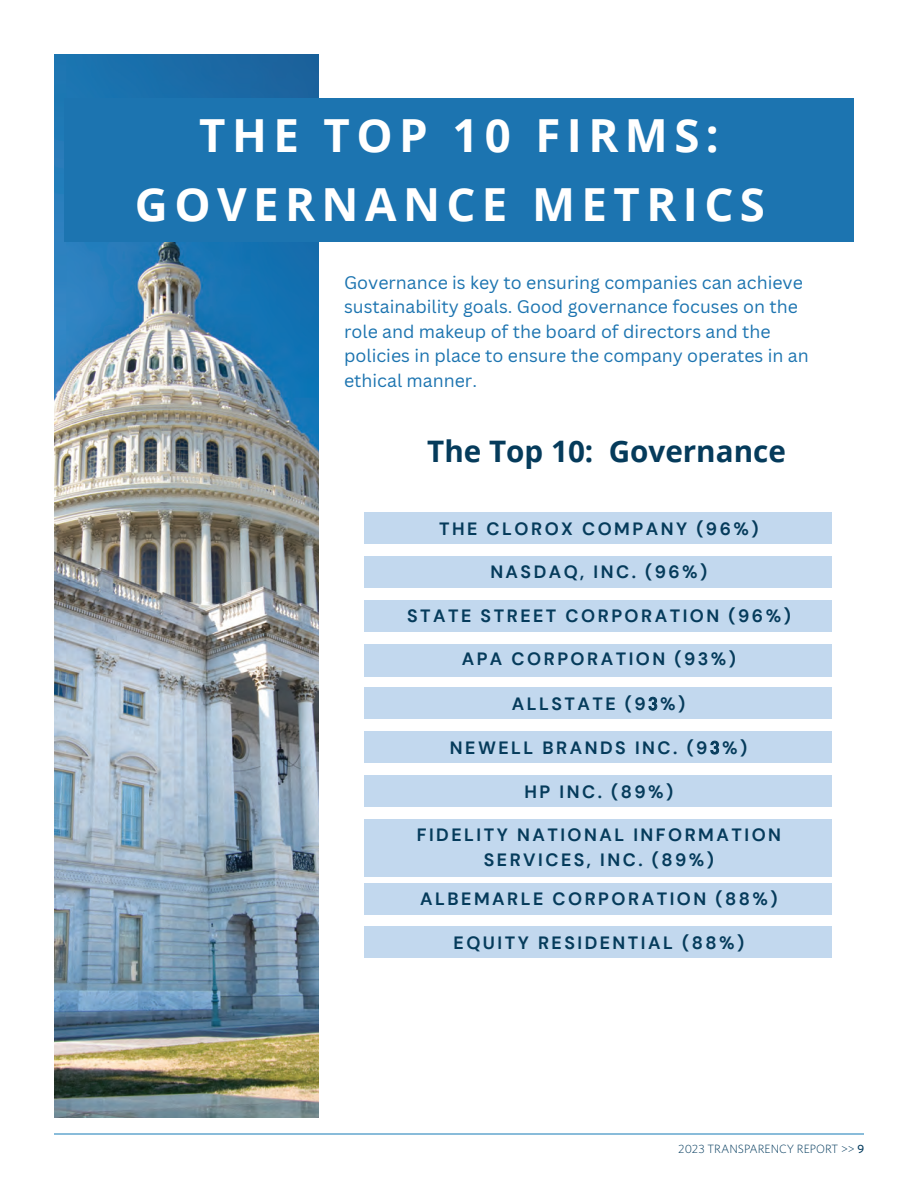
<style>
.page{position:relative;width:918px;height:1188px;background:#fff}
.page>*{position:absolute;margin:0;border:0;box-sizing:border-box;transform-origin:0 0}
.t1{font:700 45.6px/68.4px "Open Sans";letter-spacing:.14em;color:#fff;text-align:center}
.t2{font:700 29.7px "Open Sans";color:#053b5b}
.t3{font:700 17.85px/25.7px "DM Sans";letter-spacing:.14em;color:#053b5b;text-align:center}
.t4{font:17.7px/24.6px "Canva Sans";color:#1c74b0}
.t5{font:300 12px "Whitney";color:#00395c}
.s1{font-family:"DIN";font-weight:500}
.s2{font-weight:500}
</style>
<div class="page">
<hr style="left:54px;top:1134px;width:810px;height:1px;background:#157bb7">
<div style="left:364px;top:556px;width:468px;height:32px;background:#c2d8ee"></div>
<div style="left:364px;top:512px;width:468px;height:32px;background:#c2d8ee"></div>
<div style="left:364px;top:600px;width:468px;height:32px;background:#c2d8ee"></div>
<div style="left:364px;top:644px;width:468px;height:33px;background:#c2d8ee"></div>
<div style="left:364px;top:688px;width:468px;height:31px;background:#c2d8ee"></div>
<div style="left:364px;top:731px;width:468px;height:32px;background:#c2d8ee"></div>
<div style="left:364px;top:775px;width:468px;height:32px;background:#c2d8ee"></div>
<div style="left:364px;top:819px;width:468px;height:58px;background:#c2d8ee"></div>
<div style="left:364px;top:883px;width:468px;height:31px;background:#c2d8ee"></div>
<div style="left:364px;top:927px;width:468px;height:31px;background:#c2d8ee"></div>
<img style="left:54px;top:54px;width:265px;height:1063px">
<div style="left:64px;top:98px;width:790px;height:144px;background:#1c74b0"></div>
<h1 class="t1" style="left:135px;top:101px;width:631px">THE TOP 10 FIRMS:<br>GOVERNANCE METRICS</h1>
<p class="t4" style="left:344px;top:270px;width:466px">Governance is key to ensuring companies can achieve sustainability goals. Good governance focuses on the role and makeup of the board of directors and the policies in place to ensure the company operates in an ethical manner.</p>
<h2 class="t2" style="left:427px;top:430px;width:360px">The Top 10: Governance</h2>
<p class="t3" style="left:439px;top:515px;width:321px">THE CLOROX COMPANY (96%)</p>
<p class="t3" style="left:490px;top:559px;width:219px">NASDAQ, INC. (96%)</p>
<p class="t3" style="left:407px;top:603px;width:385px">STATE STREET CORPORATION (96%)</p>
<p class="t3" style="left:462px;top:646px;width:276px">APA CORPORATION (93%)</p>
<p class="t3" style="left:512px;top:691px;width:175px">ALLSTATE (9<span class="s1">3</span>%)</p>
<p class="t3" style="left:450px;top:735px;width:299px">NEWELL BRANDS INC. (9<span class="s1">3</span>%)</p>
<p class="t3" style="left:525px;top:779px;width:150px">HP INC. (89%)</p>
<p class="t3" style="left:417px;top:822px;width:366px">FIDELITY NATIONAL INFORMATION<br>SERVICES, INC. (89%)</p>
<p class="t3" style="left:420px;top:886px;width:359px">ALBEMARLE CORPORATION (88%)</p>
<p class="t3" style="left:454px;top:930px;width:292px">EQUITY RESIDENTIAL (88%)</p>
<p class="t5" style="left:678px;top:1141px;width:187px">2023 TRANSPARENCY REPORT &gt;&gt; <span class="s2">9</span></p>
</div>
